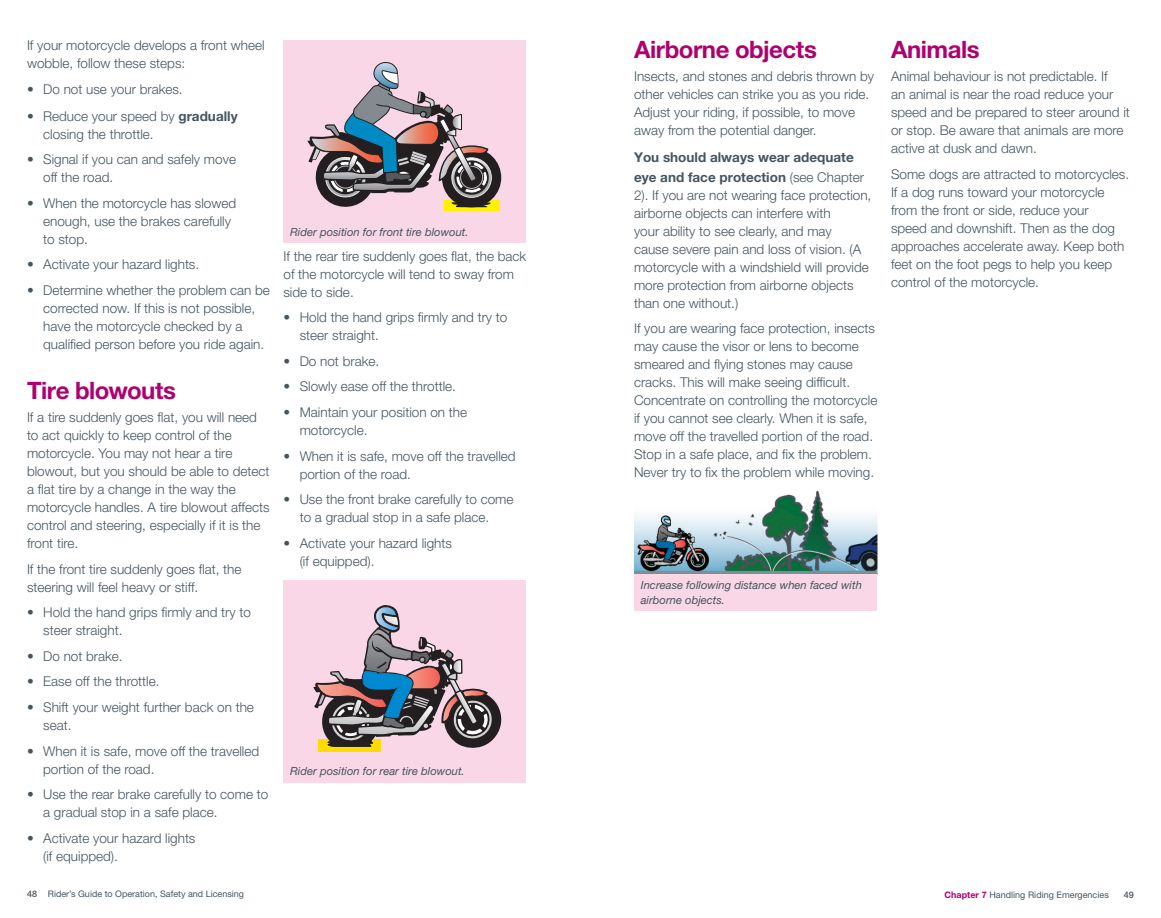
<style>
.page{position:relative;width:1161px;height:918px;background:#fff}
.page>*{position:absolute;margin:0;border:0;box-sizing:border-box;transform-origin:0 0}
.t1{font:700 24px "Helvetica Neue LT Std";letter-spacing:-.02em;color:#af016e}
.t2{font:300 13.5px/18px "Helvetica Neue LT Std";color:#45555f}
.t3{font:700 13.5px/19.5px "Helvetica Neue LT Std";color:#45555f}
.t4{font:italic 11.25px/15px "Helvetica Neue LT Std";color:#45555f}
.t5{font:9px "Helvetica Neue LT Std";color:#45555f}
.t6{font:500 9px "Helvetica Neue LT Std";color:#45555f}
.s1{font-weight:700}
.s2{font-weight:300}
.s3{font-weight:500}
.s4{font-weight:700;color:#af016e}
</style>
<div class="page">
<div style="left:284px;top:41px;width:242px;height:202px;background:#f9d7e6"></div>
<div style="left:445px;top:200px;width:55px;height:11px;background:#fff101"></div>
<div style="left:442px;top:148px;width:59px;height:59px;background:#231f20;border-radius:50%"></div>
<div style="left:452px;top:158px;width:40px;height:40px;border:1px solid #e6e7e9;border-radius:50%"></div>
<svg style="left:307px;top:62px;width:184px;height:148px"></svg>
<div style="left:284px;top:580px;width:242px;height:202px;background:#f9d7e6"></div>
<div style="left:318px;top:739px;width:63px;height:13px;background:#ffdc01"></div>
<svg style="left:313px;top:605px;width:188px;height:143px"></svg>
<img style="left:634px;top:492px;width:243px;height:82px">
<div style="left:634px;top:574px;width:243px;height:37px;background:#f9d7e6"></div>
<p class="t2" style="left:27px;top:36px;width:239px">If your motorcycle develops a front wheel wobble, follow these steps:</p>
<p class="t2" style="left:27px;top:80px;width:157px">• Do not use your brakes.</p>
<p class="t2" style="left:43px;top:107px;width:196px;text-indent:-16px">• Reduce your speed by <span class="s1">gradually </span>closing the throttle.</p>
<p class="t2" style="left:43px;top:150px;width:194px;text-indent:-16px">• Signal if you can and safely move off the road.</p>
<p class="t2" style="left:43px;top:194px;width:195px;text-indent:-16px">• When the motorcycle has slowed enough, use the brakes carefully to stop.</p>
<p class="t2" style="left:27px;top:255px;width:174px">• Activate your hazard lights.</p>
<p class="t2" style="left:43px;top:281px;width:228px;text-indent:-16px">• Determine whether the problem can be corrected now. If this is not possible, have the motorcycle checked by a qualified person before you ride again.</p>
<h1 class="t1" style="left:27px;top:375px;width:151px">Tire blowouts</h1>
<p class="t2" style="left:27px;top:408px;width:244px">If a tire suddenly goes flat, you will need to act quickly to keep control of the motorcycle. You may not hear a tire blowout, but you should be able to detect a flat tire by a change in the way the motorcycle handles. A tire blowout affects control and steering, especially if it is the front tire.</p>
<p class="t2" style="left:27px;top:560px;width:216px">If the front tire suddenly goes flat, the steering will feel heavy or stiff.</p>
<p class="t2" style="left:43px;top:603px;width:209px;text-indent:-16px">• Hold the hand grips firmly and try to steer straight.</p>
<p class="t2" style="left:27px;top:647px;width:97px">• Do not brake.</p>
<p class="t2" style="left:27px;top:672px;width:134px">• Ease off the throttle.</p>
<p class="t2" style="left:43px;top:698px;width:212px;text-indent:-16px">• Shift your weight further back on the seat.</p>
<p class="t2" style="left:43px;top:741px;width:218px;text-indent:-16px">• When it is safe, move off the travelled portion of the road.</p>
<p class="t2" style="left:43px;top:785px;width:227px;text-indent:-16px">• Use the rear brake carefully to come to a gradual stop in a safe place.</p>
<p class="t2" style="left:43px;top:829px;width:154px;text-indent:-16px">• Activate your hazard lights (if equipped).</p>
<p class="t4" style="left:290px;top:224px;width:180px">Rider position for front tire blowout.</p>
<p class="t2" style="left:284px;top:247px;width:244px">If the rear tire suddenly goes flat, the back of the motorcycle will tend to sway from side to side.</p>
<p class="t2" style="left:300px;top:308px;width:209px;text-indent:-16px">• Hold the hand grips firmly and try to steer straight.</p>
<p class="t2" style="left:284px;top:352px;width:97px">• Do not brake.</p>
<p class="t2" style="left:284px;top:377px;width:174px">• Slowly ease off the throttle.</p>
<p class="t2" style="left:300px;top:403px;width:169px;text-indent:-16px">• Maintain your position on the motorcycle.</p>
<p class="t2" style="left:300px;top:446px;width:218px;text-indent:-16px">• When it is safe, move off the travelled portion of the road.</p>
<p class="t2" style="left:284px;top:490px;width:232px;text-align:center">• Use the front brake carefully to come to a gradual stop in a safe place.</p>
<p class="t2" style="left:300px;top:534px;width:154px;text-indent:-16px">• Activate your hazard lights (if equipped).</p>
<p class="t4" style="left:290px;top:763px;width:176px">Rider position for rear tire blowout.</p>
<h1 class="t1" style="left:634px;top:34px;width:184px">Airborne objects</h1>
<p class="t2" style="left:634px;top:67px;width:242px">Insects, and stones and debris thrown by other vehicles can strike you as you ride.<br>Adjust your riding, if possible, to move away from the potential danger.</p>
<p class="t3" style="left:634px;top:147px;width:232px">You should always wear adequate eye and face protection <span class="s2">(see Chapter</span></p>
<p class="t2" style="left:634px;top:185px;width:239px">2). If you are not wearing face protection, airborne objects can interfere with<br>your ability to see clearly, and may<br>cause severe pain and loss of vision. (A motorcycle with a windshield will provide more protection from airborne objects than one without.)</p>
<p class="t2" style="left:634px;top:319px;width:245px">If you are wearing face protection, insects may cause the visor or lens to become smeared and flying stones may cause cracks. This will make seeing difficult.<br>Concentrate on controlling the motorcycle if you cannot see clearly. When it is safe, move off the travelled portion of the road.<br>Stop in a safe place, and fix the problem.<br>Never try to fix the problem while moving.</p>
<h1 class="t1" style="left:891px;top:34px;width:90px">Animals</h1>
<p class="t2" style="left:891px;top:67px;width:240px">Animal behaviour is not predictable. If<br>an animal is near the road reduce your speed and be prepared to steer around it or stop. Be aware that animals are more active at dusk and dawn.</p>
<p class="t2" style="left:891px;top:164px;width:240px">Some dogs are attracted to motorcycles.<br>If a dog runs toward your motorcycle from the front or side, reduce your<br>speed and downshift. Then as the dog approaches accelerate away. Keep both feet on the foot pegs to help you keep control of the motorcycle.</p>
<p class="t4" style="left:641px;top:577px;width:223px">Increase following distance when faced with airborne objects.</p>
<p class="t5" style="left:27px;top:888px;width:219px"><span class="s3">48</span> Rider’s Guide to Operation, Safety and Licensing</p>
<p class="t5" style="left:944px;top:889px;width:166px"><span class="s4">Chapter 7</span> Handling Riding Emergencies</p>
<p class="t6" style="left:1124px;top:889px;width:12px">49</p>
</div>
